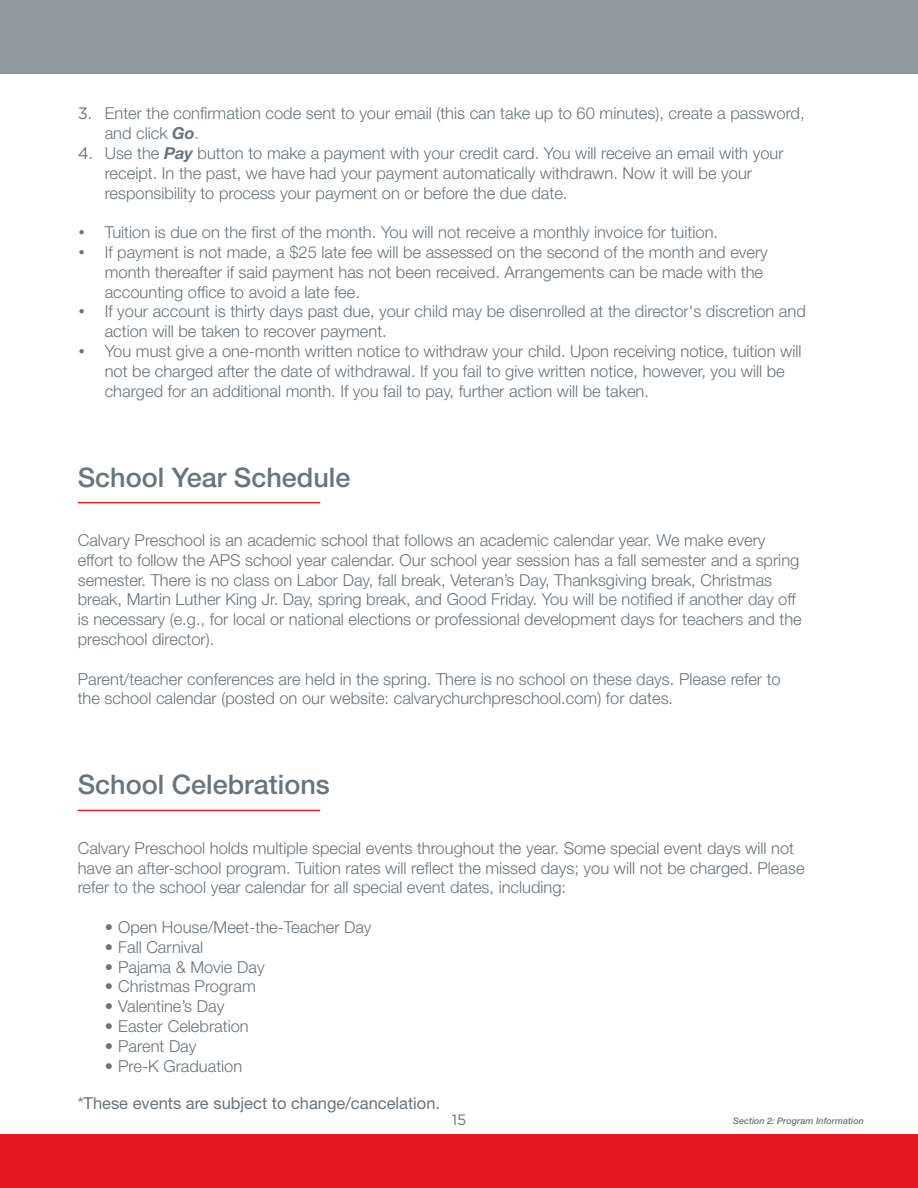
<style>
.page{position:relative;width:918px;height:1188px;background:#fff}
.page>*{position:absolute;margin:0;border:0;box-sizing:border-box;transform-origin:0 0}
.t1{font:500 27px "Helvetica Neue LT Std";color:#6a747b}
.t2{font:300 16.5px/19.8px "Helvetica Neue LT Std";color:#6a747b}
.t3{font:16.5px "Helvetica Neue LT Std";color:#6a747b}
.t4{font:15px "Gotham";color:#6a747b}
.t5{font:italic 500 9px "Helvetica Neue LT Std";color:#6a747b}
.s1{font-family:"Gotham";font-weight:400}
.s2{font-weight:700;font-style:italic}
</style>
<div class="page">
<div style="left:0;top:1134px;width:918px;height:54px;background:#e51a23"></div>
<div style="left:0;top:0;width:918px;height:74px;background:#8f99a1"></div>
<hr style="left:78px;top:502px;width:242px;height:1px;background:#e51a23">
<hr style="left:78px;top:810px;width:242px;height:1px;background:#e51a23">
<p class="t2" style="left:105px;top:103px;width:701px;text-indent:-27px"><span class="s1">3.</span> Enter the confirmation code sent to your email (this can take up to 60 minutes), create a password, and click <span class="s2">Go</span>.</p>
<p class="t2" style="left:105px;top:143px;width:680px;text-indent:-27px"><span class="s1">4.</span> Use the <span class="s2">Pay</span> button to make a payment with your credit card. You will receive an email with your receipt. In the past, we have had your payment automatically withdrawn. Now it will be your responsibility to process your payment on or before the due date.</p>
<p class="t2" style="left:78px;top:222px;width:642px"><span class="s1">•</span> Tuition is due on the first of the month. You will not receive a monthly invoice for tuition.</p>
<p class="t2" style="left:105px;top:242px;width:665px;text-indent:-27px"><span class="s1">•</span> If payment is not made, a $25 late fee will be assessed on the second of the month and every month thereafter if said payment has not been received. Arrangements can be made with the accounting office to avoid a late fee.</p>
<p class="t2" style="left:105px;top:301px;width:703px;text-indent:-27px"><span class="s1">•</span> If your account is thirty days past due, your child may be disenrolled at the director's discretion and action will be taken to recover payment.</p>
<p class="t2" style="left:105px;top:341px;width:698px;text-indent:-27px"><span class="s1">•</span> You must give a one-month written notice to withdraw your child. Upon receiving notice, tuition will not be charged after the date of withdrawal. If you fail to give written notice, however, you will be charged for an additional month. If you fail to pay, further action will be taken.</p>
<h1 class="t1" style="left:78px;top:461px;width:274px">School Year Schedule</h1>
<p class="t2" style="left:78px;top:530px;width:726px">Calvary Preschool is an academic school that follows an academic calendar year. We make every effort to follow the APS school year calendar. Our school year session has a fall semester and a spring semester. There is no class on Labor Day, fall break, Veteran’s Day, Thanksgiving break, Christmas break, Martin Luther King Jr. Day, spring break, and Good Friday. You will be notified if another day off is necessary (e.g., for local or national elections or professional development days for teachers and the preschool director).</p>
<p class="t2" style="left:78px;top:668px;width:705px">Parent/teacher conferences are held in the spring. There is no school on these days. Please refer to the school calendar (posted on our website: calvarychurchpreschool.com) for dates.</p>
<h1 class="t1" style="left:78px;top:769px;width:254px">School Celebrations</h1>
<p class="t2" style="left:78px;top:838px;width:728px">Calvary Preschool holds multiple special events throughout the year. Some special event days will not have an after-school program. Tuition rates will reflect the missed days; you will not be charged. Please refer to the school year calendar for all special event dates, including:</p>
<p class="t2" style="left:105px;top:917px;width:268px">• Open House/Meet-the-Teacher Day</p>
<p class="t2" style="left:105px;top:937px;width:100px">• Fall Carnival</p>
<p class="t2" style="left:105px;top:956px;width:161px">• Pajama &amp; Movie Day</p>
<p class="t2" style="left:105px;top:976px;width:153px">• Christmas Program</p>
<p class="t2" style="left:105px;top:996px;width:121px">• Valentine’s Day</p>
<p class="t2" style="left:105px;top:1016px;width:146px">• Easter Celebration</p>
<p class="t2" style="left:105px;top:1036px;width:93px">• Parent Day</p>
<p class="t2" style="left:105px;top:1055px;width:139px">• Pre-K Graduation</p>
<p class="t3" style="left:78px;top:1093px;width:364px">*These events are subject to change/cancelation.</p>
<p class="t4" style="left:452px;top:1111px;width:16px">15</p>
<p class="t5" style="left:733px;top:1116px;width:132px">Section 2: Program Information</p>
</div>
